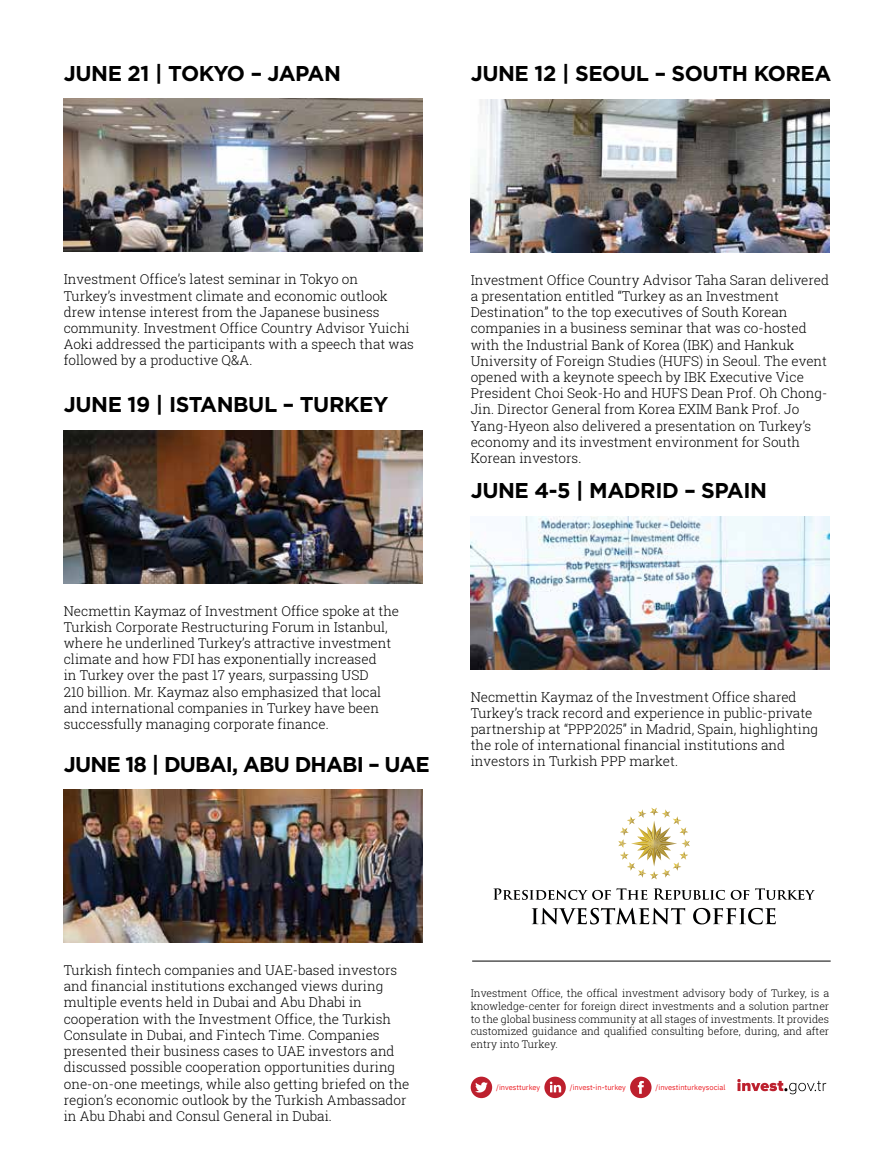
<style>
.page{position:relative;width:893px;height:1170px;background:#fff}
.page>*{position:absolute;margin:0;border:0;box-sizing:border-box;transform-origin:0 0}
.t1{font:700 21.45px "Gotham";letter-spacing:-.02em;color:#000}
.t2{font:700 21.45px "Gotham";letter-spacing:-.04em;color:#000}
.t3{font:300 13.5px/16.2px "Roboto Slab";color:#000}
.t4{font:300 10.5px/12.6px "Roboto Slab";color:#000;text-align:justify}
.t5{font:7.5px "IBM Plex Sans";color:#ec2027}
</style>
<div class="page">
<img style="left:64px;top:99px;width:358px;height:153px">
<img style="left:471px;top:99px;width:358px;height:153px">
<img style="left:64px;top:430px;width:358px;height:153px">
<img style="left:471px;top:516px;width:358px;height:153px">
<img style="left:64px;top:789px;width:358px;height:153px">
<svg style="left:737px;top:1079px;width:89px;height:15px"></svg>
<svg style="left:471px;top:1076px;width:21px;height:21px"></svg>
<svg style="left:475px;top:1082px;width:13px;height:11px"></svg>
<svg style="left:544px;top:1076px;width:22px;height:21px"></svg>
<svg style="left:550px;top:1081px;width:11px;height:11px"></svg>
<svg style="left:630px;top:1076px;width:21px;height:21px"></svg>
<svg style="left:638px;top:1080px;width:6px;height:13px"></svg>
<hr style="left:472px;top:960px;width:359px;height:1px;background:#000">
<svg style="left:618px;top:807px;width:72px;height:72px"></svg>
<svg style="left:532px;top:907px;width:153px;height:17px"></svg>
<svg style="left:693px;top:907px;width:83px;height:17px"></svg>
<svg style="left:493px;top:888px;width:154px;height:11px"></svg>
<svg style="left:654px;top:888px;width:71px;height:11px"></svg>
<svg style="left:731px;top:889px;width:18px;height:10px"></svg>
<svg style="left:755px;top:888px;width:60px;height:11px"></svg>
<h1 class="t1" style="left:64px;top:59px;width:279px">JUNE 21 | TOKYO – JAPAN</h1>
<h1 class="t1" style="left:471px;top:60px;width:362px">JUNE 12 | SEOUL – SOUTH KOREA</h1>
<p class="t3" style="left:64px;top:271px;width:352px">Investment Office’s latest seminar in Tokyo on Turkey’s investment climate and economic outlook drew intense interest from the Japanese business community. Investment Office Country Advisor Yuichi Aoki addressed the participants with a speech that was followed by a productive Q&amp;A.</p>
<h1 class="t1" style="left:64px;top:390px;width:326px">JUNE 19 | ISTANBUL – TURKEY</h1>
<p class="t3" style="left:64px;top:602px;width:337px">Necmettin Kaymaz of Investment Office spoke at the Turkish Corporate Restructuring Forum in Istanbul, where he underlined Turkey’s attractive investment climate and how FDI has exponentially increased<br>in Turkey over the past 17 years, surpassing USD<br>210 billion. Mr. Kaymaz also emphasized that local and international companies in Turkey have been successfully managing corporate finance.</p>
<h1 class="t2" style="left:64px;top:749px;width:368px">JUNE 18 | DUBAI, ABU DHABI – UAE</h1>
<p class="t3" style="left:471px;top:271px;width:360px">Investment Office Country Advisor Taha Saran delivered a presentation entitled “Turkey as an Investment Destination” to the top executives of South Korean companies in a business seminar that was co-hosted with the Industrial Bank of Korea (IBK) and Hankuk University of Foreign Studies (HUFS) in Seoul. The event opened with a keynote speech by IBK Executive Vice President Choi Seok-Ho and HUFS Dean Prof. Oh Chong-Jin. Director General from Korea EXIM Bank Prof. Jo Yang-Hyeon also delivered a presentation on Turkey’s economy and its investment environment for South Korean investors.</p>
<h1 class="t1" style="left:471px;top:476px;width:298px">JUNE 4-5 | MADRID – SPAIN</h1>
<p class="t3" style="left:471px;top:688px;width:349px">Necmettin Kaymaz of the Investment Office shared Turkey’s track record and experience in public-private partnership at “PPP2025” in Madrid, Spain, highlighting the role of international financial institutions and investors in Turkish PPP market.</p>
<p class="t3" style="left:64px;top:961px;width:347px">Turkish fintech companies and UAE-based investors and financial institutions exchanged views during multiple events held in Dubai and Abu Dhabi in cooperation with the Investment Office, the Turkish Consulate in Dubai, and Fintech Time. Companies presented their business cases to UAE investors and discussed possible cooperation opportunities during one-on-one meetings, while also getting briefed on the region’s economic outlook by the Turkish Ambassador in Abu Dhabi and Consul General in Dubai.</p>
<p class="t4" style="left:471px;top:987px;width:360px">Investment Office, the offical investment advisory body of Turkey, is a knowledge-center for foreign direct investments and a solution partner to the global business community at all stages of investments. It provides customized guidance and qualified consulting before, during, and after entry into Turkey.</p>
<p class="t5" style="left:496px;top:1081px;width:46px">/investturkey</p>
<p class="t5" style="left:570px;top:1081px;width:58px">/invest-in-turkey</p>
<p class="t5" style="left:656px;top:1081px;width:71px">/investinturkeysocial</p>
</div>
